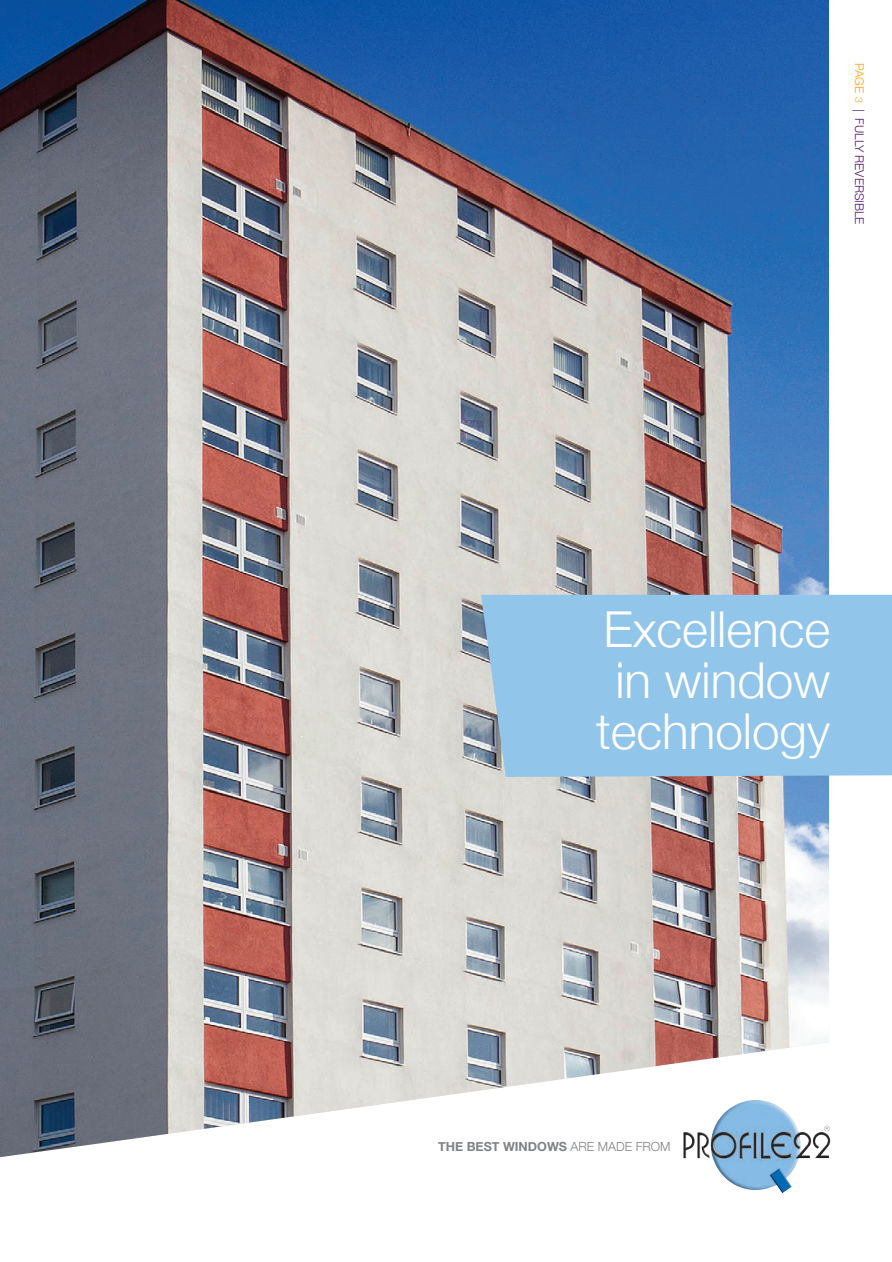
<style>
.page{position:relative;width:892px;height:1262px;background:#fff}
.page>*{position:absolute;margin:0;border:0;box-sizing:border-box;transform-origin:0 0}
.t1{font:300 49.5px/51px "Helvetica Neue";color:#fff;text-align:center}
.t2{font:700 12.6px "Helvetica Neue";color:#808285}
.t3{font:300 12px "Helvetica Neue";color:#5a166b}
.s1{color:#f9a51b}
.s2{font-size:10.5px;color:#f9a51b}
.s3{font-weight:300}
</style>
<div class="page">
<img style="left:0;top:0;width:828px;height:1158px">
<div style="left:481px;top:594px;width:410px;height:182px;background:#92c5ea"></div>
<img style="left:683px;top:1099px;width:146px;height:93px">
<p class="t3" style="left:868px;top:63px;width:163px;rotate:90deg"><span class="s1">PAGE</span> <span class="s2">3</span> | FULLY REVERSIBLE</p>
<p class="t1" style="left:595px;top:600px;width:235px">Excellence in window technology</p>
<p class="t2" style="left:438px;top:1135px;width:234px">THE BEST WINDOWS <span class="s3">ARE MADE FROM</span></p>
</div>
